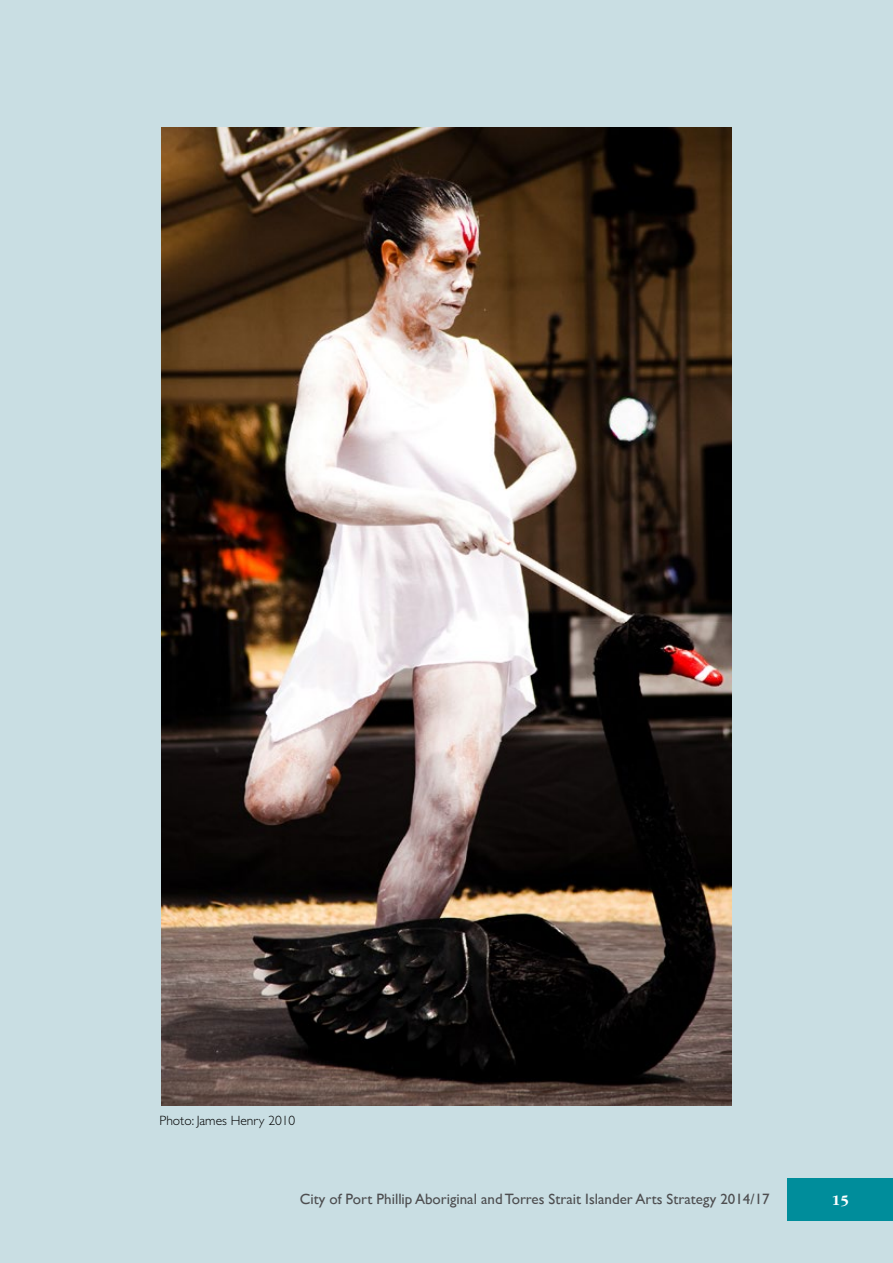
<style>
.page{position:relative;width:893px;height:1263px;background:#c9dee3}
.page>*{position:absolute;margin:0;border:0;box-sizing:border-box;transform-origin:0 0}
.t1{font:15px "Gill Sans";color:#4d4d4f}
.t2{font:700 15px "Garamond";color:#fff}
.t3{font:300 13.5px "Gill Sans";color:#000}
</style>
<div class="page">
<img style="left:162px;top:128px;width:569px;height:977px">
<div style="left:787px;top:1178px;width:106px;height:42px;background:#008d9b"></div>
<p class="t3" style="left:159px;top:1112px;width:137px">Photo: James Henry 2010</p>
<p class="t1" style="left:300px;top:1190px;width:471px">City of Port Phillip Aboriginal and Torres Strait Islander Arts Strategy 2014/17</p>
<p class="t2" style="left:832px;top:1192px;width:18px">15</p>
<p class="t1" style="left:353px;top:1191px;width:418px">Ci y of Port Ph ll p Aboriginal and Torres Strait Islande Arts Strategy</p>
</div>
